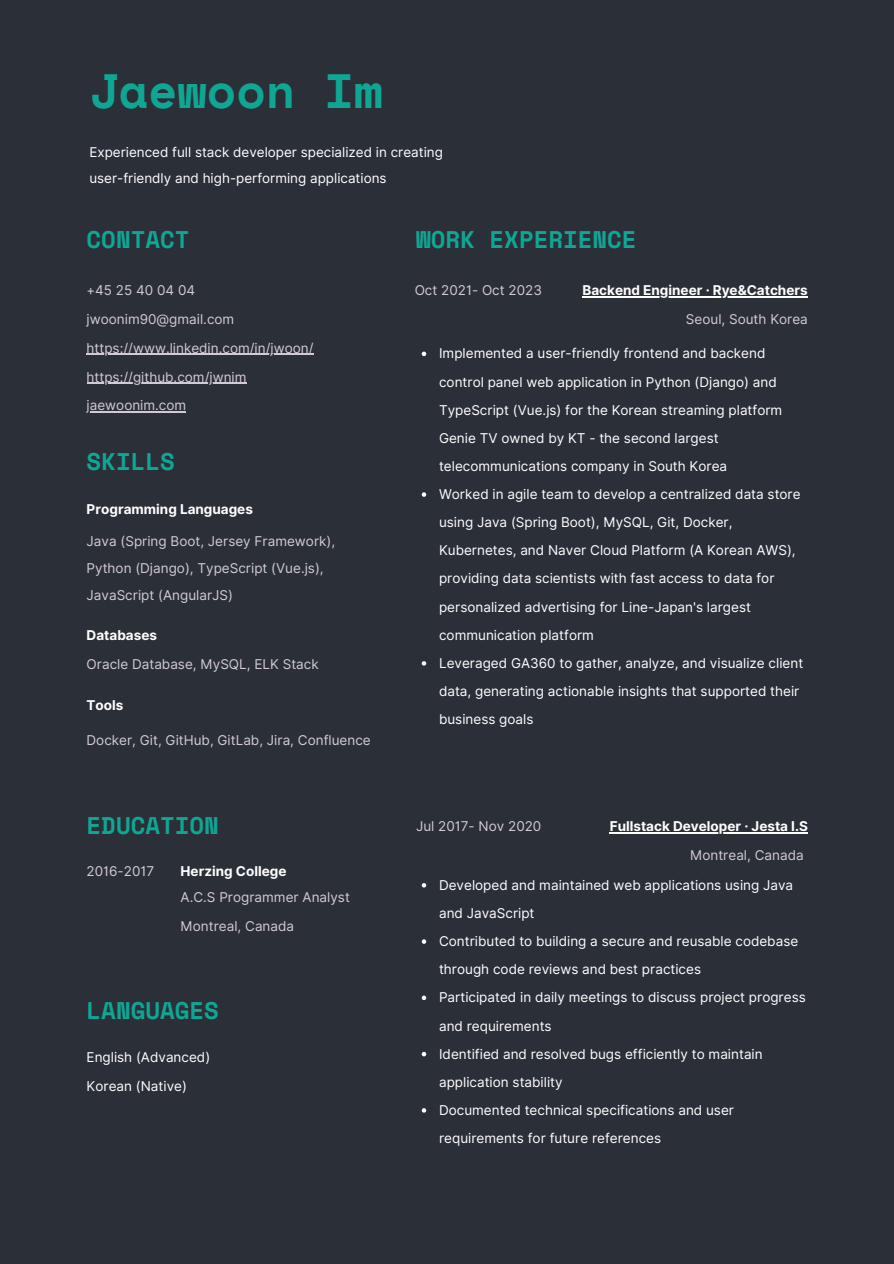
<style>
.page{position:relative;width:894px;height:1264px;background:#fff}
.page>*{position:absolute;margin:0;border:0;box-sizing:border-box;transform-origin:0 0}
.t1{font:700 48px "Space Mono";color:#10a694}
.t2{font:700 24px "Space Mono";color:#10a694}
.t3{font:13.5px/28.2px "Inter";color:#fff}
.t4{font:13.5px/27px "Inter";color:#d2cbd4}
.t5{font:700 13.5px "Inter";color:#fff}
</style>
<div class="page">
<div style="left:0;top:0;width:893px;height:1263px;background:#2b2f38"></div>
<hr style="left:582px;top:296px;width:225px;height:1px;background:#fff">
<hr style="left:87px;top:354px;width:226px;height:1px;background:#d2cbd4">
<hr style="left:87px;top:383px;width:159px;height:1px;background:#d2cbd4">
<svg style="left:421px;top:351px;width:5px;height:5px"></svg>
<svg style="left:421px;top:492px;width:5px;height:5px"></svg>
<svg style="left:421px;top:661px;width:5px;height:4px"></svg>
<hr style="left:609px;top:832px;width:198px;height:1px;background:#fff">
<svg style="left:421px;top:883px;width:5px;height:4px"></svg>
<svg style="left:421px;top:939px;width:5px;height:4px"></svg>
<svg style="left:421px;top:995px;width:5px;height:5px"></svg>
<svg style="left:421px;top:1051px;width:5px;height:5px"></svg>
<svg style="left:421px;top:1108px;width:5px;height:4px"></svg>
<hr style="left:87px;top:411px;width:99px;height:1px;background:#d2cbd4">
<h1 class="t1" style="left:89px;top:54px;width:295px">Jaewoon Im</h1>
<h2 class="t3" style="left:89px;top:138px;width:355px;line-height:26.8px">Experienced full stack developer specialized in creating user-friendly and high-performing applications</h2>
<p class="t2" style="left:87px;top:221px;width:104px">CONTACT</p>
<p class="t2" style="left:416px;top:221px;width:222px">WORK EXPERIENCE</p>
<p class="t4" style="left:87px;top:277px;width:110px">+45 25 40 04 04</p>
<p class="t4" style="left:414px;top:277px;width:129px">Oct 2021- Oct 2023</p>
<h2 class="t5" style="left:582px;top:282px;width:227px">Backend Engineer · Rye&amp;Catchers</h2>
<p class="t4" style="left:87px;top:305px;width:149px">jwoonim90@gmail.com</p>
<h3 class="t4" style="left:87px;top:334px;width:228px">https://www.linkedin.com/in/jwoon/</h3>
<p class="t4" style="left:87px;top:363px;width:161px">https://github.com/jwnim</p>
<h3 class="t4" style="left:685px;top:305px;width:123px">Seoul, South Korea</h3>
<p class="t3" style="left:439px;top:339px;width:345px">Implemented a user-friendly frontend and backend control panel web application in Python (Django) and TypeScript (Vue.js) for the Korean streaming platform Genie TV owned by KT - the second largest telecommunications company in South Korea</p>
<p class="t3" style="left:439px;top:480px;width:363px">Worked in agile team to develop a centralized data store using Java (Spring Boot), MySQL, Git, Docker, Kubernetes, and Naver Cloud Platform (A Korean AWS), providing data scientists with fast access to data for personalized advertising for Line-Japan's largest communication platform</p>
<h2 class="t3" style="left:439px;top:649px;width:365px">Leveraged GA360 to gather, analyze, and visualize client data, generating actionable insights that supported their business goals</h2>
<p class="t4" style="left:87px;top:392px;width:101px">jaewoonim.com</p>
<p class="t2" style="left:87px;top:443px;width:90px">SKILLS</p>
<p class="t5" style="left:87px;top:500px;width:168px">Programming Languages</p>
<p class="t4" style="left:87px;top:527px;width:250px">Java (Spring Boot, Jersey Framework),<br>Python (Django), TypeScript (Vue.js),<br>JavaScript (AngularJS)</p>
<h2 class="t5" style="left:87px;top:627px;width:72px">Databases</h2>
<h3 class="t4" style="left:87px;top:650px;width:233px">Oracle Database, MySQL, ELK Stack</h3>
<p class="t5" style="left:87px;top:697px;width:38px">Tools</p>
<h3 class="t4" style="left:87px;top:726px;width:285px">Docker, Git, GitHub, GitLab, Jira, Confluence</h3>
<p class="t2" style="left:87px;top:806px;width:134px">EDUCATION</p>
<h3 class="t5" style="left:180px;top:863px;width:107px">Herzing College</h3>
<p class="t4" style="left:180px;top:883px;width:171px">A.C.S Programmer Analyst</p>
<p class="t4" style="left:87px;top:857px;width:69px">2016-2017</p>
<p class="t4" style="left:180px;top:912px;width:115px">Montreal, Canada</p>
<p class="t2" style="left:87px;top:992px;width:134px">LANGUAGES</p>
<h2 class="t3" style="left:87px;top:1042px;width:125px">English (Advanced)</h2>
<p class="t3" style="left:87px;top:1071px;width:102px">Korean (Native)</p>
<p class="t4" style="left:416px;top:812px;width:127px">Jul 2017- Nov 2020</p>
<p class="t5" style="left:609px;top:818px;width:199px">Fullstack Developer · Jesta I.S</p>
<p class="t4" style="left:690px;top:841px;width:115px">Montreal, Canada</p>
<h3 class="t3" style="left:439px;top:870px;width:355px">Developed and maintained web applications using Java and JavaScript</h3>
<p class="t3" style="left:439px;top:927px;width:360px">Contributed to building a secure and reusable codebase through code reviews and best practices</p>
<p class="t3" style="left:439px;top:983px;width:368px">Participated in daily meetings to discuss project progress and requirements</p>
<p class="t3" style="left:439px;top:1039px;width:325px">Identified and resolved bugs efficiently to maintain application stability</p>
<p class="t3" style="left:439px;top:1095px;width:296px">Documented technical specifications and user requirements for future references</p>
</div>
